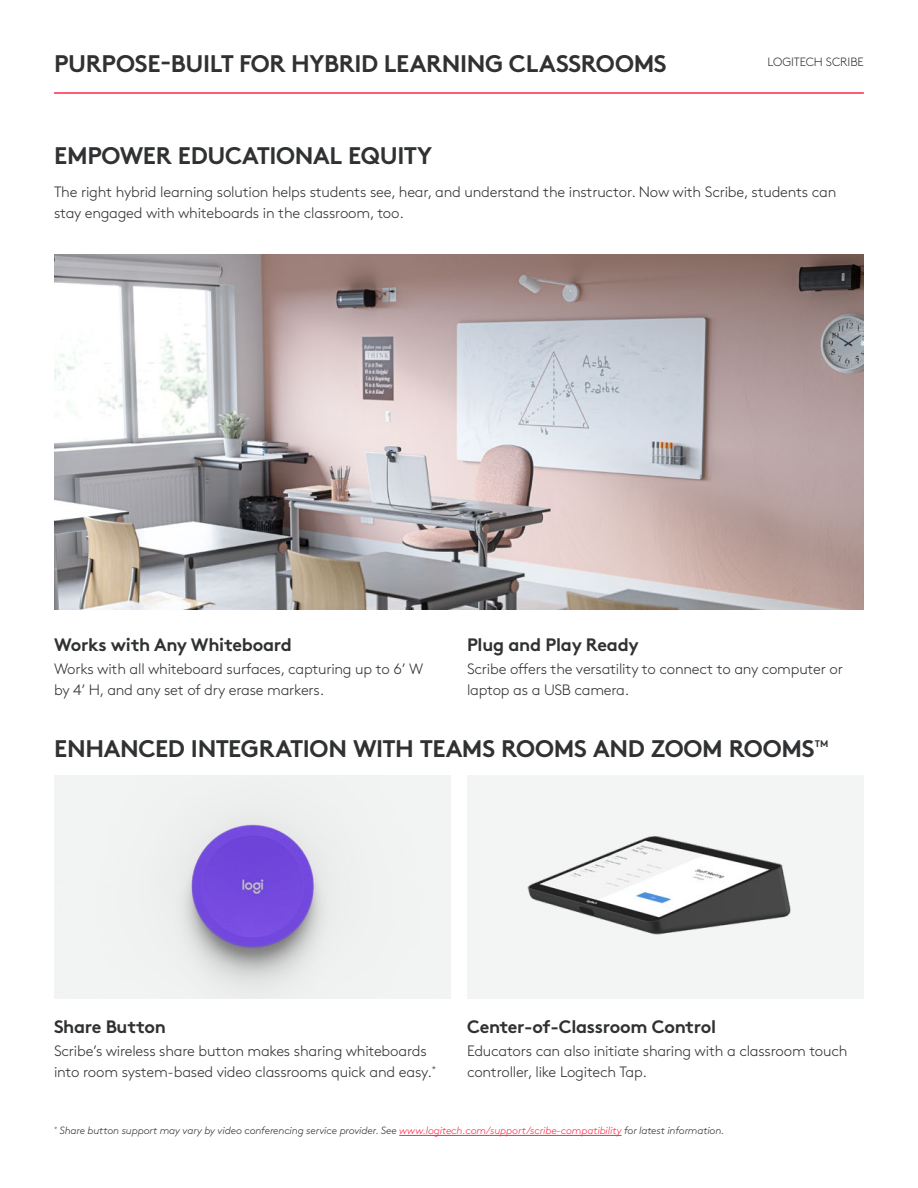
<style>
.page{position:relative;width:918px;height:1188px;background:#fff}
.page>*{position:absolute;margin:0;border:0;box-sizing:border-box;transform-origin:0 0}
.t1{font:700 24px "Brown Pro";letter-spacing:-.015em;color:#2f3132}
.t2{font:700 18px "Brown Pro";letter-spacing:-.015em;color:#2f3132}
.t3{font:300 15px/21px "Brown Pro";letter-spacing:-.015em;color:#2f3132}
.t4{font:300 12px "Brown Pro";letter-spacing:-.005em;color:#2f3132}
.t5{font:italic 300 10.5px "Brown Pro";letter-spacing:-.015em;color:#2f3132}
.t6{font:700 9.6px "Brown Pro";color:#2f3132}
.s1{color:#ff2947}
</style>
<div class="page">
<hr style="left:54px;top:92px;width:810px;height:2px;background:#ff2947">
<img style="left:467px;top:776px;width:397px;height:223px">
<img style="left:54px;top:776px;width:397px;height:223px">
<hr style="left:399px;top:1135px;width:223px;height:1px;background:#ff2947">
<img style="left:54px;top:254px;width:810px;height:355px">
<h1 class="t1" style="left:54px;top:44px;width:614px">PURPOSE-BUILT FOR HYBRID LEARNING CLASSROOMS</h1>
<p class="t4" style="left:767px;top:53px;width:98px">LOGITECH SCRIBE</p>
<h1 class="t1" style="left:54px;top:136px;width:379px">EMPOWER EDUCATIONAL EQUITY</h1>
<p class="t3" style="left:54px;top:180px;width:784px">The right hybrid learning solution helps students see, hear, and understand the instructor. Now with Scribe, students can stay engaged with whiteboards in the classroom, too.</p>
<p class="t2" style="left:54px;top:630px;width:239px">Works with Any Whiteboard</p>
<p class="t3" style="left:54px;top:658px;width:371px">Works with all whiteboard surfaces, capturing up to 6’ W by 4’ H, and any set of dry erase markers.</p>
<p class="t2" style="left:467px;top:630px;width:173px">Plug and Play Ready</p>
<p class="t3" style="left:467px;top:658px;width:377px">Scribe offers the versatility to connect to any computer or laptop as a USB camera.</p>
<h1 class="t1" style="left:54px;top:729px;width:762px">ENHANCED INTEGRATION WITH TEAMS ROOMS AND ZOOM ROOMS</h1>
<p class="t6" style="left:815px;top:736px;width:15px">TM</p>
<p class="t2" style="left:54px;top:1012px;width:113px">Share Button</p>
<p class="t3" style="left:54px;top:1039px;width:384px">Scribe’s wireless share button makes sharing whiteboards into room system-based video classrooms quick and easy.<sup>*</sup></p>
<p class="t2" style="left:467px;top:1012px;width:251px">Center-of-Classroom Control</p>
<p class="t3" style="left:467px;top:1039px;width:382px">Educators can also initiate sharing with a classroom touch controller, like Logitech Tap.</p>
<p class="t5" style="left:54px;top:1123px;width:672px"><sup>*</sup> Share button support may vary by video conferencing service provider. See <span class="s1">www.logitech.com/support/scribe-compatibility</span> for latest information.</p>
</div>
